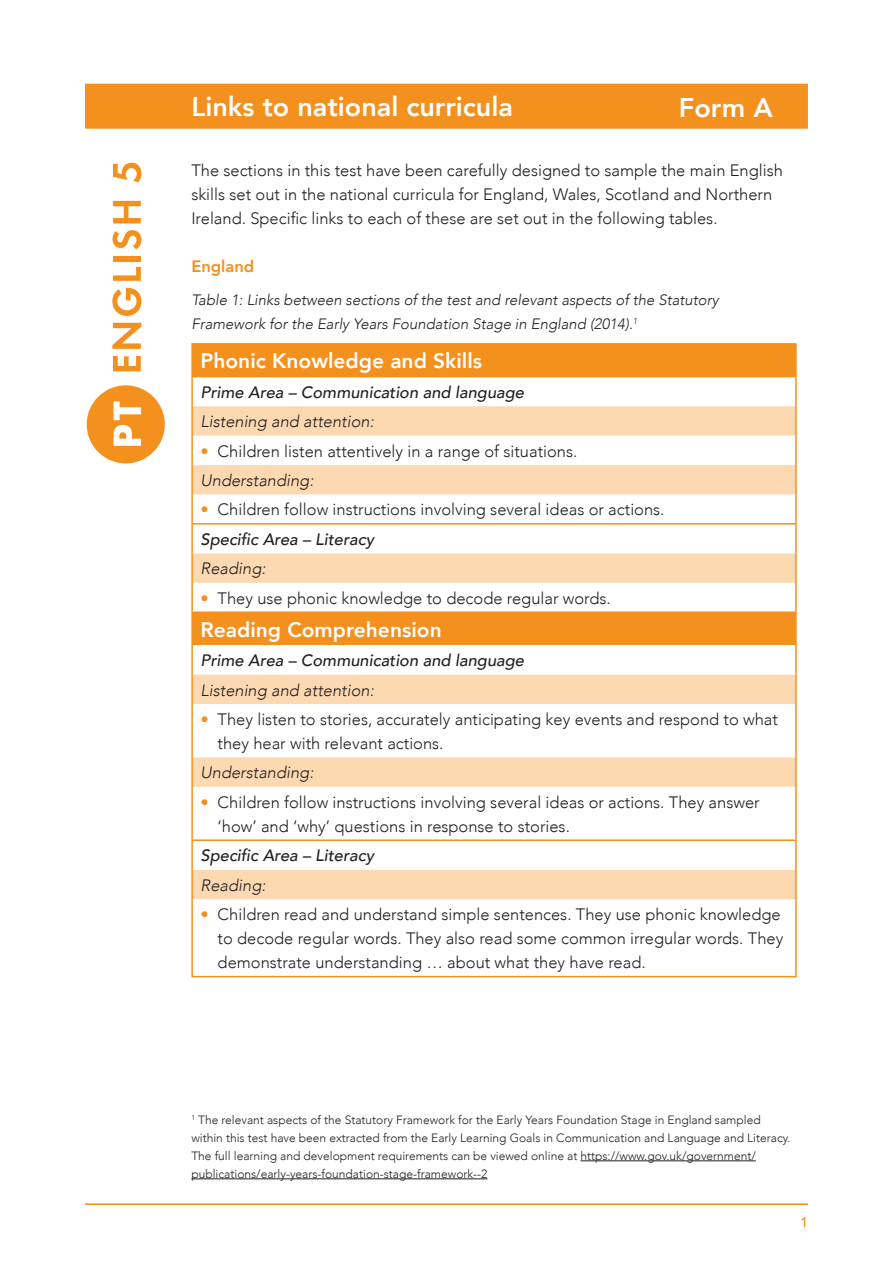
<style>
.page{position:relative;width:893px;height:1263px;background:#fff}
.page>*{position:absolute;margin:0;border:0;box-sizing:border-box;transform-origin:0 0}
.A_Head_RIGHT{font:800 27px "Avenir";color:#fff}
.Main_text_2mm_after{font:800 27px "Avenir";color:#fff}
.Table_A_Head{font:800 21px "Avenir";color:#fff}
.Bulleted_text{font:300 16.5px/24px "Avenir";color:#231f20}
.Main_Text{font:300 16.5px/24px "Avenir";color:#231f20}
.Main_Text-2{font:italic 500 16.5px "Avenir";color:#231f20}
.Table_B_Head{font:italic 300 16.5px "Avenir";color:#231f20}
.C_Head{font:800 16.5px "Avenir";color:#f4901d}
.Table_caption{font:italic 300 15px/24px "Avenir";color:#231f20}
.t1{font:500 13.5px "Avenir";color:#f4901d}
.Main_Text-3{font:300 12px/18px "Avenir";color:#231f20}
.s1{color:#f4901d}
</style>
<div class="page">
<hr style="left:85px;top:1203px;width:723px;height:2px;background:#f4901d">
<div style="left:85px;top:84px;width:723px;height:45px;background:#f4901d"></div>
<div style="left:192px;top:344px;width:604px;height:33px;background:#f4901d"></div>
<svg style="left:193px;top:406px;width:602px;height:493px"></svg>
<div style="left:192px;top:612px;width:604px;height:33px;background:#f4901d"></div>
<hr style="left:191px;top:345px;width:2px;height:31px;background:#f4901d">
<hr style="left:191px;top:343px;width:606px;height:2px;background:#f4901d">
<hr style="left:795px;top:345px;width:2px;height:31px;background:#f4901d">
<hr style="left:191px;top:377px;width:2px;height:29px;background:#f4901d">
<hr style="left:191px;top:376px;width:606px;height:1px;background:#f4901d">
<hr style="left:795px;top:377px;width:2px;height:29px;background:#f4901d">
<hr style="left:191px;top:406px;width:2px;height:30px;background:#f4901d">
<hr style="left:795px;top:406px;width:2px;height:30px;background:#f4901d">
<hr style="left:191px;top:436px;width:2px;height:29px;background:#f4901d">
<hr style="left:795px;top:436px;width:2px;height:29px;background:#f4901d">
<hr style="left:191px;top:465px;width:2px;height:29px;background:#f4901d">
<hr style="left:795px;top:465px;width:2px;height:29px;background:#f4901d">
<hr style="left:191px;top:494px;width:2px;height:29px;background:#f4901d">
<hr style="left:795px;top:494px;width:2px;height:29px;background:#f4901d">
<hr style="left:191px;top:525px;width:2px;height:28px;background:#f4901d">
<hr style="left:191px;top:523px;width:606px;height:2px;background:#f4901d">
<hr style="left:795px;top:525px;width:2px;height:28px;background:#f4901d">
<hr style="left:191px;top:553px;width:2px;height:30px;background:#f4901d">
<hr style="left:795px;top:553px;width:2px;height:30px;background:#f4901d">
<hr style="left:191px;top:583px;width:2px;height:28px;background:#f4901d">
<hr style="left:795px;top:583px;width:2px;height:28px;background:#f4901d">
<hr style="left:191px;top:613px;width:2px;height:32px;background:#f4901d">
<hr style="left:191px;top:611px;width:606px;height:2px;background:#f4901d">
<hr style="left:795px;top:613px;width:2px;height:32px;background:#f4901d">
<hr style="left:191px;top:645px;width:2px;height:30px;background:#f4901d">
<hr style="left:795px;top:645px;width:2px;height:30px;background:#f4901d">
<hr style="left:191px;top:675px;width:2px;height:29px;background:#f4901d">
<hr style="left:795px;top:675px;width:2px;height:29px;background:#f4901d">
<hr style="left:191px;top:704px;width:2px;height:53px;background:#f4901d">
<hr style="left:795px;top:704px;width:2px;height:53px;background:#f4901d">
<hr style="left:191px;top:757px;width:2px;height:30px;background:#f4901d">
<hr style="left:795px;top:757px;width:2px;height:30px;background:#f4901d">
<hr style="left:191px;top:787px;width:2px;height:52px;background:#f4901d">
<hr style="left:795px;top:787px;width:2px;height:52px;background:#f4901d">
<hr style="left:191px;top:841px;width:2px;height:29px;background:#f4901d">
<hr style="left:191px;top:839px;width:606px;height:2px;background:#f4901d">
<hr style="left:795px;top:841px;width:2px;height:29px;background:#f4901d">
<hr style="left:191px;top:870px;width:2px;height:29px;background:#f4901d">
<hr style="left:795px;top:870px;width:2px;height:29px;background:#f4901d">
<hr style="left:191px;top:899px;width:2px;height:77px;background:#f4901d">
<hr style="left:795px;top:899px;width:2px;height:77px;background:#f4901d">
<hr style="left:191px;top:976px;width:606px;height:1px;background:#f4901d">
<hr style="left:580px;top:1160px;width:176px;height:1px;background:#231f20">
<hr style="left:191px;top:1178px;width:296px;height:1px;background:#231f20">
<div style="left:87px;top:385px;width:78px;height:78px;background:#f4901d;border-radius:50%"></div>
<svg style="left:114px;top:401px;width:27px;height:45px"></svg>
<svg style="left:113px;top:356px;width:28px;height:15px"></svg>
<svg style="left:112px;top:323px;width:29px;height:26px"></svg>
<svg style="left:112px;top:288px;width:29px;height:28px"></svg>
<svg style="left:113px;top:267px;width:28px;height:14px"></svg>
<div style="left:113px;top:256px;width:28px;height:5px;background:#f4901d"></div>
<svg style="left:113px;top:230px;width:28px;height:19px"></svg>
<svg style="left:113px;top:201px;width:28px;height:22px"></svg>
<svg style="left:113px;top:163px;width:29px;height:19px"></svg>
<p class="A_Head_RIGHT" style="left:191px;top:82px;width:323px">Links to national curricula</p>
<p class="Main_text_2mm_after" style="left:679px;top:83px;width:95px">Form A</p>
<p class="Main_Text" style="left:191px;top:158px;width:593px">The sections in this test have been carefully designed to sample the main English skills set out in the national curricula for England, Wales, Scotland and Northern<br>Ireland. Specific links to each of these are set out in the following tables.</p>
<p class="C_Head" style="left:191px;top:251px;width:64px">England</p>
<p class="Table_caption" style="left:191px;top:287px;width:529px">Table 1: Links between sections of the test and relevant aspects of the Statutory<br>Framework for the Early Years Foundation Stage in England (2014).<sup>1</sup></p>
<p class="Table_A_Head" style="left:201px;top:342px;width:283px">Phonic Knowledge and Skills</p>
<p class="Main_Text-2" style="left:201px;top:382px;width:325px">Prime Area – Communication and language</p>
<p class="Table_B_Head" style="left:201px;top:412px;width:175px">Listening and attention:</p>
<p class="Bulleted_text" style="left:201px;top:439px;width:378px"><span class="s1">•</span> Children listen attentively in a range of situations.</p>
<p class="Table_B_Head" style="left:201px;top:470px;width:115px">Understanding:</p>
<p class="Bulleted_text" style="left:201px;top:498px;width:465px"><span class="s1">•</span> Children follow instructions involving several ideas or actions.</p>
<p class="Main_Text-2" style="left:201px;top:529px;width:175px">Specific Area – Literacy</p>
<p class="Table_B_Head" style="left:201px;top:559px;width:67px">Reading:</p>
<p class="Bulleted_text" style="left:201px;top:586px;width:412px"><span class="s1">•</span> They use phonic knowledge to decode regular words.</p>
<p class="Table_A_Head" style="left:201px;top:610px;width:243px">Reading Comprehension</p>
<p class="Main_Text-2" style="left:201px;top:651px;width:325px">Prime Area – Communication and language</p>
<p class="Table_B_Head" style="left:201px;top:680px;width:175px">Listening and attention:</p>
<p class="Bulleted_text" style="left:218px;top:707px;width:562px;text-indent:-17px"><span class="s1">•</span> They listen to stories, accurately anticipating key events and respond to what they hear with relevant actions.</p>
<p class="Table_B_Head" style="left:201px;top:763px;width:115px">Understanding:</p>
<p class="Bulleted_text" style="left:218px;top:790px;width:544px;text-indent:-17px"><span class="s1">•</span> Children follow instructions involving several ideas or actions. They answer ‘how’ and ‘why’ questions in response to stories.</p>
<p class="Main_Text-2" style="left:201px;top:846px;width:175px">Specific Area – Literacy</p>
<p class="Table_B_Head" style="left:201px;top:875px;width:67px">Reading:</p>
<p class="Bulleted_text" style="left:218px;top:902px;width:567px;text-indent:-17px"><span class="s1">•</span> Children read and understand simple sentences. They use phonic knowledge to decode regular words. They also read some common irregular words. They demonstrate understanding … about what they have read.</p>
<p class="Main_Text-3" style="left:191px;top:1111px;width:600px"><sup>1</sup> The relevant aspects of the Statutory Framework for the Early Years Foundation Stage in England sampled within this test have been extracted from the Early Learning Goals in Communication and Language and Literacy.<br>The full learning and development requirements can be viewed online at https://www.gov.uk/government/ publications/early-years-foundation-stage-framework--2</p>
<p class="t1" style="left:800px;top:1210px;width:9px">1</p>
</div>
